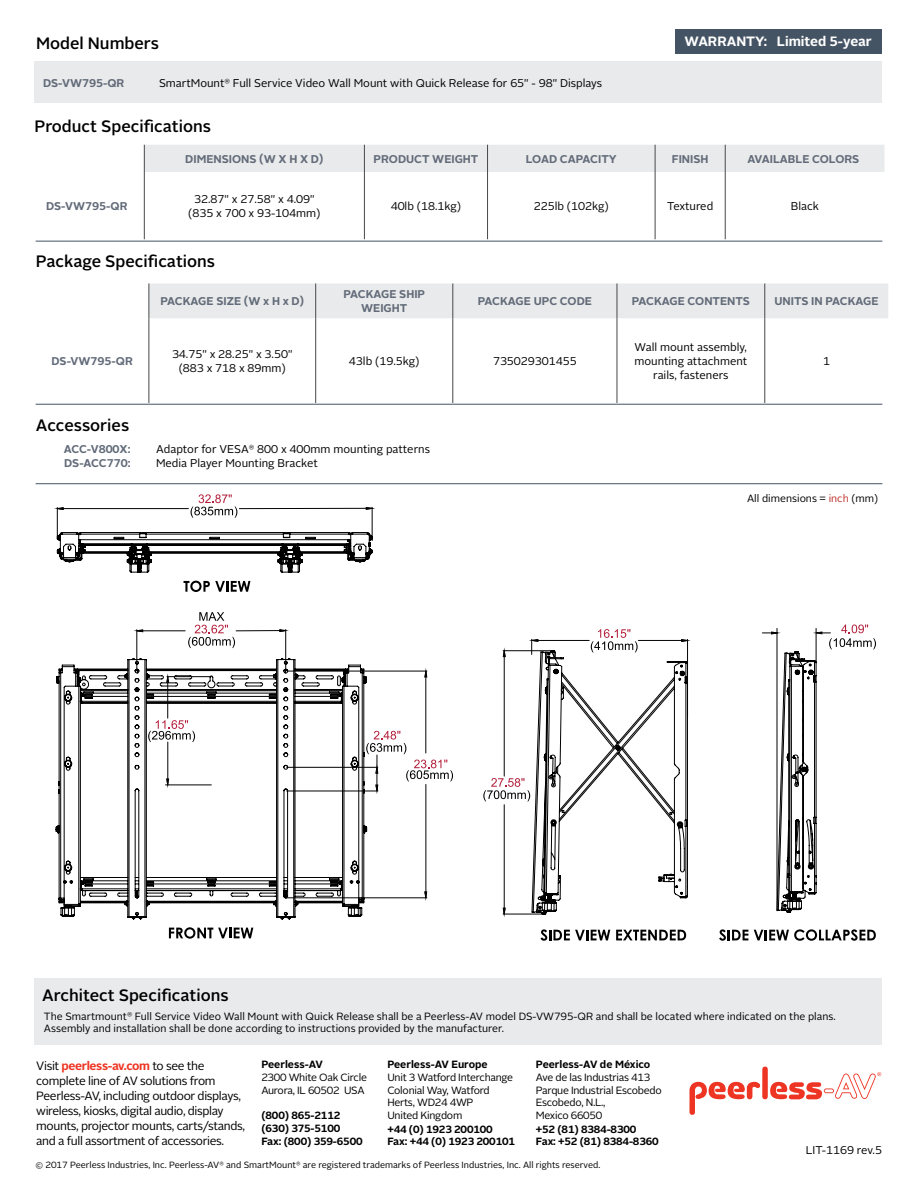
<style>
.page{position:relative;width:918px;height:1188px;background:#fff}
.page>*{position:absolute;margin:0;border:0;box-sizing:border-box;transform-origin:0 0}
.t1{font:500 16.5px "Alright Sans";color:#000}
.t2{font:700 13.5px "Alright Sans";color:#fff}
.t3{font:12px/15px "Alright Sans";letter-spacing:-.03em;color:#000}
.t4{font:11.25px/14.2px "Alright Sans";color:#000;text-align:center}
.t5{font:700 11.25px/14.2px "Alright Sans";color:#626b79;text-align:center}
.t6{font:10.5px/12px "Alright Sans";color:#000}
.t7{font:10.5px/12.6px "Alright Sans";letter-spacing:-.025em;color:#000}
.t8{font:700 10.5px/12.6px "Alright Sans";letter-spacing:-.01em;color:#000}
.t9{font:9px "Alright Sans";color:#000}
.s1{color:#be302b}
.s2{font-weight:700;color:#ee3524}
</style>
<div class="page">
<svg style="left:689px;top:1082px;width:71px;height:33px"></svg>
<div style="left:762px;top:1067px;width:6px;height:32px;background:#ee3524;border-radius:3px"></div>
<svg style="left:770px;top:1072px;width:111px;height:28px"></svg>
<div style="left:34px;top:978px;width:848px;height:67px;background:#e9eaeb"></div>
<div style="left:34px;top:62px;width:848px;height:41px;background:#e9eaeb"></div>
<div style="left:150px;top:284px;width:738px;height:34px;background:#e9eaeb"></div>
<hr style="left:315px;top:283px;width:1px;height:35px;background:#48484a">
<hr style="left:452px;top:283px;width:1px;height:35px;background:#48484a">
<hr style="left:617px;top:283px;width:1px;height:35px;background:#48484a">
<hr style="left:764px;top:283px;width:1px;height:35px;background:#48484a">
<hr style="left:315px;top:318px;width:1px;height:85px;background:#48484a">
<hr style="left:452px;top:318px;width:1px;height:85px;background:#48484a">
<hr style="left:617px;top:318px;width:1px;height:85px;background:#48484a">
<hr style="left:764px;top:318px;width:1px;height:85px;background:#48484a">
<hr style="left:149px;top:283px;width:1px;height:35px;background:#48484a">
<hr style="left:149px;top:318px;width:1px;height:85px;background:#48484a">
<div style="left:144px;top:145px;width:741px;height:27px;background:#e9eaeb"></div>
<hr style="left:144px;top:172px;width:1px;height:67px;background:#48484a">
<hr style="left:364px;top:172px;width:1px;height:67px;background:#48484a">
<hr style="left:487px;top:172px;width:1px;height:67px;background:#48484a">
<hr style="left:655px;top:172px;width:1px;height:67px;background:#48484a">
<hr style="left:725px;top:172px;width:1px;height:67px;background:#48484a">
<div style="left:675px;top:29px;width:206px;height:24px;background:#455464"></div>
<hr style="left:36px;top:404px;width:846px;height:1px;background:#455464">
<hr style="left:36px;top:241px;width:846px;height:1px;background:#455464">
<svg style="left:719px;top:929px;width:29px;height:12px"></svg>
<svg style="left:754px;top:929px;width:122px;height:12px"></svg>
<svg style="left:541px;top:929px;width:69px;height:12px"></svg>
<svg style="left:616px;top:930px;width:70px;height:10px"></svg>
<svg style="left:169px;top:927px;width:84px;height:12px"></svg>
<svg style="left:191px;top:494px;width:46px;height:24px"></svg>
<svg style="left:817px;top:625px;width:59px;height:24px"></svg>
<hr style="left:372px;top:507px;width:1px;height:34px;background:#030303">
<svg style="left:366px;top:507px;width:7px;height:3px"></svg>
<hr style="left:239px;top:508px;width:131px;height:1px;background:#030303">
<hr style="left:60px;top:508px;width:128px;height:1px;background:#030303">
<hr style="left:57px;top:507px;width:1px;height:32px;background:#030303">
<svg style="left:56px;top:507px;width:8px;height:3px"></svg>
<svg style="left:55px;top:532px;width:762px;height:388px"></svg>
<svg style="left:188px;top:612px;width:47px;height:36px"></svg>
<hr style="left:285px;top:630px;width:1px;height:41px;background:#030303">
<svg style="left:279px;top:629px;width:8px;height:3px"></svg>
<hr style="left:236px;top:630px;width:48px;height:1px;background:#030303">
<hr style="left:140px;top:630px;width:45px;height:1px;background:#030303">
<hr style="left:136px;top:630px;width:1px;height:40px;background:#030303">
<svg style="left:136px;top:629px;width:7px;height:4px"></svg>
<svg style="left:148px;top:720px;width:47px;height:22px"></svg>
<hr style="left:166px;top:785px;width:45px;height:1px;background:#030303">
<svg style="left:166px;top:778px;width:4px;height:8px"></svg>
<hr style="left:167px;top:742px;width:1px;height:38px;background:#030303">
<hr style="left:167px;top:680px;width:1px;height:38px;background:#030303">
<hr style="left:167px;top:676px;width:44px;height:1px;background:#030303">
<svg style="left:166px;top:676px;width:4px;height:7px"></svg>
<hr style="left:36px;top:483px;width:846px;height:1px;background:#455464">
<h1 class="t1" style="left:36px;top:32px;width:124px">Model Numbers</h1>
<p class="t2" style="left:685px;top:32px;width:189px">WARRANTY: Limited 5-year</p>
<p class="t5" style="left:43px;top:76px;width:83px">DS-VW795-QR</p>
<p class="t4" style="left:159px;top:76px;width:445px">SmartMount<sup>®</sup> Full Service Video Wall Mount with Quick Release for 65" - 98" Displays</p>
<h1 class="t1" style="left:34px;top:115px;width:178px">Product Specifications</h1>
<p class="t5" style="left:185px;top:152px;width:140px">DIMENSIONS (W X H X D)</p>
<p class="t5" style="left:374px;top:152px;width:106px">PRODUCT WEIGHT</p>
<p class="t5" style="left:526px;top:152px;width:92px">LOAD CAPACITY</p>
<p class="t5" style="left:672px;top:152px;width:38px">FINISH</p>
<p class="t5" style="left:747px;top:152px;width:114px">AVAILABLE COLORS</p>
<p class="t5" style="left:46px;top:199px;width:83px">DS-VW795-QR</p>
<p class="t4" style="left:188px;top:192px;width:134px">32.87" x 27.58" x 4.09" (835 x 700 x 93-104mm)</p>
<p class="t4" style="left:391px;top:199px;width:72px">40lb (18.1kg)</p>
<p class="t4" style="left:534px;top:199px;width:77px">225lb (102kg)</p>
<p class="t4" style="left:667px;top:199px;width:48px">Textured</p>
<p class="t4" style="left:791px;top:199px;width:30px">Black</p>
<h1 class="t1" style="left:36px;top:250px;width:181px">Package Specifications</h1>
<p class="t5" style="left:160px;top:294px;width:145px">PACKAGE SIZE (W x H x D)</p>
<p class="t5" style="left:343px;top:287px;width:83px">PACKAGE SHIP<br>WEIGHT</p>
<p class="t5" style="left:478px;top:294px;width:116px">PACKAGE UPC CODE</p>
<p class="t5" style="left:632px;top:294px;width:120px">PACKAGE CONTENTS</p>
<p class="t5" style="left:774px;top:294px;width:106px">UNITS IN PACKAGE</p>
<p class="t5" style="left:52px;top:354px;width:83px">DS-VW795-QR</p>
<p class="t4" style="left:172px;top:347px;width:122px">34.75" x 28.25" x 3.50" (883 x 718 x 89mm)</p>
<p class="t4" style="left:349px;top:354px;width:72px">43lb (19.5kg)</p>
<p class="t4" style="left:493px;top:354px;width:85px">735029301455</p>
<h1 class="t1" style="left:36px;top:414px;width:95px">Accessories</h1>
<p class="t5" style="left:64px;top:442px;width:68px">ACC-V800X:</p>
<p class="t4" style="left:156px;top:442px;width:276px">Adaptor for VESA<sup>®</sup> 800 x 400mm mounting patterns</p>
<p class="t5" style="left:64px;top:456px;width:68px">DS-ACC770:</p>
<p class="t4" style="left:156px;top:456px;width:163px">Media Player Mounting Bracket</p>
<p class="t4" style="left:634px;top:340px;width:114px">Wall mount assembly, mounting attachment rails, fasteners</p>
<p class="t4" style="left:823px;top:354px;width:8px">1</p>
<p class="t6" style="left:747px;top:493px;width:133px">All dimensions = <span class="s1">inch</span> (mm)</p>
<h1 class="t1" style="left:42px;top:984px;width:188px">Architect Specifications</h1>
<p class="t6" style="left:44px;top:1010px;width:793px">The Smartmount<sup>®</sup> Full Service Video Wall Mount with Quick Release shall be a Peerless-AV model DS-VW795-QR and shall be located where indicated on the plans.<br>Assembly and installation shall be done according to instructions provided by the manufacturer.</p>
<p class="t8" style="left:536px;top:1059px;width:116px">Peerless-AV de México</p>
<p class="t7" style="left:536px;top:1071px;width:127px">Ave de las Industrias 413<br>Parque Industrial Escobedo<br>Escobedo, N.L.,<br>Mexico 66050</p>
<p class="t8" style="left:261px;top:1059px;width:63px">Peerless-AV</p>
<p class="t7" style="left:261px;top:1071px;width:107px">2300 White Oak Circle<br>Aurora, IL 60502 USA</p>
<p class="t8" style="left:387px;top:1059px;width:102px">Peerless-AV Europe</p>
<p class="t7" style="left:387px;top:1071px;width:127px">Unit 3 Watford Interchange<br>Colonial Way, Watford<br>Herts, WD24 4WP<br>United Kingdom</p>
<p class="t3" style="left:36px;top:1058px;width:210px">Visit <span class="s2">peerless-av.com</span> to see the complete line of AV solutions from Peerless-AV, including outdoor displays, wireless, kiosks, digital audio, display mounts, projector mounts, carts/stands, and a full assortment of accessories.</p>
<p class="t9" style="left:35px;top:1159px;width:566px">© 2017 Peerless Industries, Inc. Peerless-AV<sup>®</sup> and SmartMount<sup>®</sup> are registered trademarks of Peerless Industries, Inc. All rights reserved.</p>
<p class="t8" style="left:261px;top:1109px;width:103px">(800) 865-2112 (630) 375-5100<br>Fax: (800) 359-6500</p>
<p class="t8" style="left:387px;top:1123px;width:129px">+44 (0) 1923 200100<br>Fax: +44 (0) 1923 200101</p>
<p class="t8" style="left:536px;top:1123px;width:124px">+52 (81) 8384-8300<br>Fax: +52 (81) 8384-8360</p>
<p class="t4" style="left:806px;top:1143px;width:78px">LIT-1169 rev.5</p>
</div>
